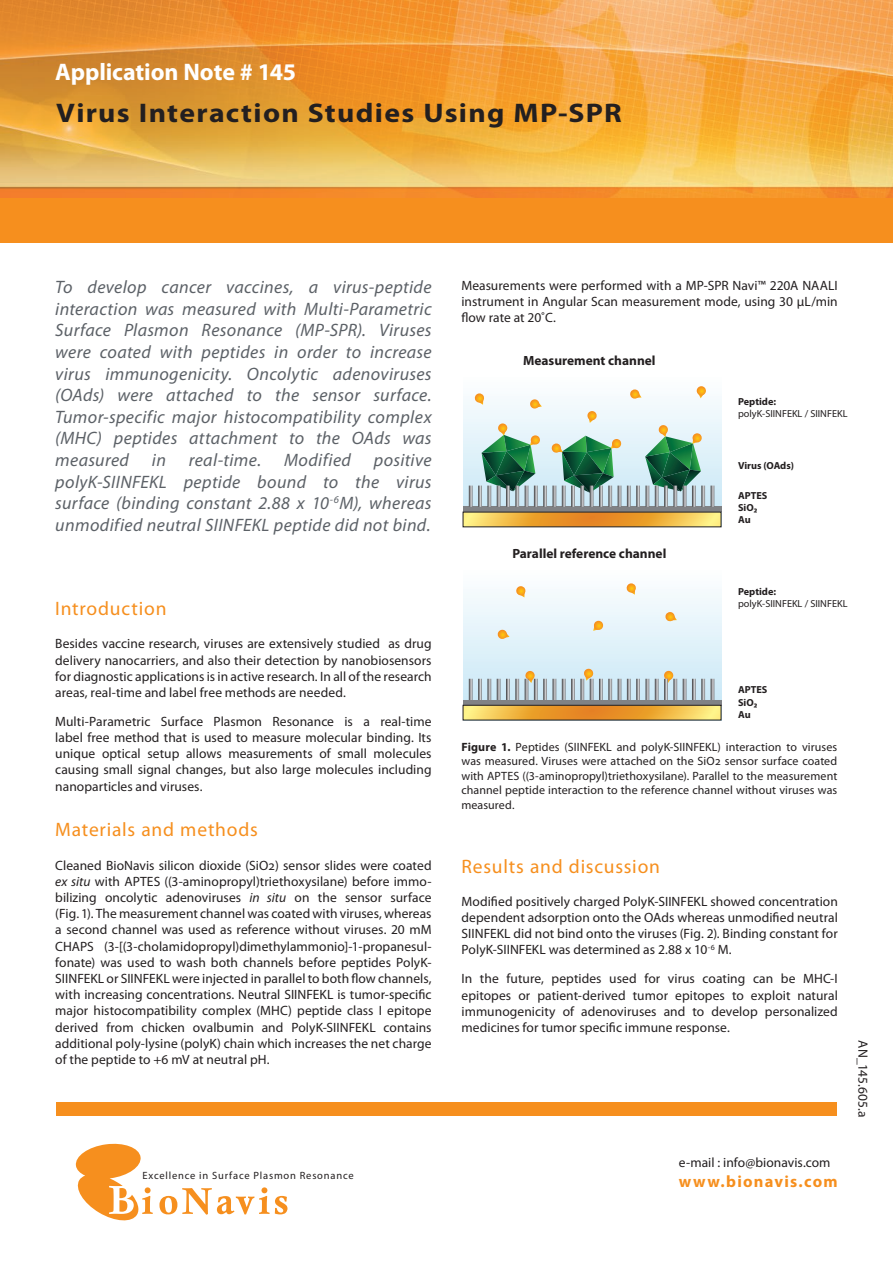
<style>
.page{position:relative;width:893px;height:1263px;background:#fff}
.page>*{position:absolute;margin:0;border:0;box-sizing:border-box;transform-origin:0 0}
.t1{font:700 27px "Myriad Pro";letter-spacing:.045em;color:#231f20;scale:1.1 1}
.t2{font:700 24px "Myriad Pro";letter-spacing:-.005em;color:#fff}
.t3{font:19.5px "Myriad Pro";letter-spacing:.04em;color:#f68f1e}
.t4{font:italic 18px/21.6px "Myriad Pro";letter-spacing:.02em;color:#5c6167;text-align:justify}
.t5{font:700 16.5px "Myriad Pro";letter-spacing:.075em;color:#f68f1e}
.t6{font:13.5px/16.2px "Myriad Pro";letter-spacing:.005em;color:#231f20;text-align:justify}
.t7{font:700 13.35px "Myriad Pro";color:#231f20}
.t8{font:12px/14.4px "Myriad Pro";letter-spacing:.01em;color:#231f20;text-align:justify}
.t9{font:10.5px "Myriad";letter-spacing:.075em;color:#231f20}
.t10{font:700 10.2px/12.3px "Myriad Pro";color:#231f20}
.t11{font:10.2px "Myriad Pro";color:#231f20}
.s1{font-style:italic}
.s2{font-weight:700}
</style>
<div class="page">
<img style="left:0;top:0;width:893px;height:198px">
<div style="left:56px;top:1103px;width:781px;height:13px;background:#f68f1e"></div>
<svg style="left:159px;top:1187px;width:128px;height:28px"></svg>
<svg style="left:75px;top:1143px;width:78px;height:78px"></svg>
<div style="left:0;top:198px;width:893px;height:44px;background:#f68f1e"></div>
<svg style="left:463px;top:398px;width:258px;height:109px"></svg>
<div style="left:463px;top:507px;width:258px;height:5px;background:#808285"></div>
<svg style="left:465px;top:514px;width:254px;height:11px;background:#efb042"></svg>
<svg style="left:474px;top:393px;width:11px;height:12px"></svg>
<svg style="left:529px;top:399px;width:13px;height:10px"></svg>
<svg style="left:587px;top:411px;width:10px;height:12px"></svg>
<svg style="left:629px;top:389px;width:13px;height:10px"></svg>
<svg style="left:696px;top:386px;width:10px;height:12px"></svg>
<svg style="left:482px;top:423px;width:58px;height:68px;background:#6fa187"></svg>
<svg style="left:551px;top:436px;width:71px;height:57px;background:#6da087"></svg>
<svg style="left:645px;top:425px;width:57px;height:66px;background:#699d81"></svg>
<svg style="left:710px;top:486px;width:4px;height:21px"></svg>
<svg style="left:701px;top:486px;width:4px;height:21px"></svg>
<svg style="left:692px;top:486px;width:4px;height:21px"></svg>
<hr style="left:683px;top:486px;width:3px;height:21px;background:#fff">
<svg style="left:673px;top:486px;width:4px;height:21px"></svg>
<svg style="left:664px;top:486px;width:4px;height:21px"></svg>
<svg style="left:655px;top:486px;width:4px;height:21px"></svg>
<svg style="left:645px;top:486px;width:4px;height:21px"></svg>
<svg style="left:636px;top:486px;width:4px;height:21px"></svg>
<svg style="left:627px;top:486px;width:4px;height:21px"></svg>
<hr style="left:618px;top:486px;width:3px;height:21px;background:#fff">
<svg style="left:608px;top:486px;width:4px;height:21px"></svg>
<svg style="left:599px;top:486px;width:4px;height:21px"></svg>
<hr style="left:590px;top:486px;width:3px;height:21px;background:#fff">
<svg style="left:580px;top:486px;width:4px;height:21px"></svg>
<svg style="left:571px;top:486px;width:4px;height:21px"></svg>
<svg style="left:562px;top:486px;width:4px;height:21px"></svg>
<svg style="left:552px;top:486px;width:4px;height:21px"></svg>
<svg style="left:543px;top:486px;width:4px;height:21px"></svg>
<svg style="left:534px;top:486px;width:4px;height:21px"></svg>
<hr style="left:525px;top:486px;width:3px;height:21px;background:#fff">
<svg style="left:515px;top:486px;width:4px;height:21px"></svg>
<svg style="left:506px;top:486px;width:4px;height:21px"></svg>
<hr style="left:497px;top:486px;width:3px;height:21px;background:#fff">
<svg style="left:487px;top:486px;width:4px;height:21px"></svg>
<svg style="left:478px;top:486px;width:4px;height:21px"></svg>
<svg style="left:469px;top:486px;width:4px;height:21px"></svg>
<svg style="left:463px;top:592px;width:258px;height:108px"></svg>
<div style="left:463px;top:700px;width:258px;height:5px;background:#808285"></div>
<svg style="left:465px;top:707px;width:254px;height:11px;background:#efb042"></svg>
<div style="left:463px;top:705px;width:258px;height:15px;border:1px solid #231f20"></div>
<svg style="left:525px;top:671px;width:10px;height:12px"></svg>
<svg style="left:516px;top:586px;width:10px;height:11px"></svg>
<svg style="left:626px;top:583px;width:10px;height:12px"></svg>
<svg style="left:497px;top:630px;width:13px;height:9px"></svg>
<svg style="left:583px;top:669px;width:11px;height:12px"></svg>
<svg style="left:665px;top:612px;width:12px;height:10px"></svg>
<svg style="left:664px;top:671px;width:9px;height:12px"></svg>
<svg style="left:593px;top:621px;width:11px;height:10px"></svg>
<svg style="left:710px;top:679px;width:4px;height:21px"></svg>
<svg style="left:701px;top:679px;width:4px;height:21px"></svg>
<svg style="left:692px;top:679px;width:4px;height:21px"></svg>
<hr style="left:683px;top:679px;width:3px;height:21px;background:#fff">
<svg style="left:673px;top:679px;width:4px;height:21px"></svg>
<svg style="left:664px;top:679px;width:4px;height:21px"></svg>
<svg style="left:655px;top:679px;width:4px;height:21px"></svg>
<svg style="left:645px;top:679px;width:4px;height:21px"></svg>
<svg style="left:636px;top:679px;width:4px;height:21px"></svg>
<svg style="left:627px;top:679px;width:4px;height:21px"></svg>
<hr style="left:618px;top:679px;width:3px;height:21px;background:#fff">
<svg style="left:608px;top:679px;width:4px;height:21px"></svg>
<svg style="left:599px;top:679px;width:4px;height:21px"></svg>
<hr style="left:590px;top:679px;width:3px;height:21px;background:#fff">
<svg style="left:580px;top:679px;width:4px;height:21px"></svg>
<svg style="left:571px;top:679px;width:4px;height:21px"></svg>
<svg style="left:562px;top:679px;width:4px;height:21px"></svg>
<svg style="left:552px;top:679px;width:4px;height:21px"></svg>
<svg style="left:543px;top:679px;width:4px;height:21px"></svg>
<svg style="left:534px;top:679px;width:4px;height:21px"></svg>
<hr style="left:525px;top:679px;width:3px;height:21px;background:#fff">
<svg style="left:515px;top:679px;width:4px;height:21px"></svg>
<svg style="left:506px;top:679px;width:4px;height:21px"></svg>
<hr style="left:497px;top:679px;width:3px;height:21px;background:#fff">
<svg style="left:487px;top:679px;width:4px;height:21px"></svg>
<svg style="left:478px;top:679px;width:4px;height:21px"></svg>
<svg style="left:469px;top:679px;width:4px;height:21px"></svg>
<h2 class="t2" style="left:55px;top:56px;width:242px">Application Note # 145</h2>
<h1 class="t1" style="left:56px;top:96px;width:516px">Virus Interaction Studies Using MP-SPR</h1>
<p class="t4" style="left:55px;top:276px;width:378px">To develop cancer vaccines, a virus-peptide interaction was measured with Multi-Parametric Surface Plasmon Resonance (MP-SPR). Viruses were coated with peptides in order to increase virus immunogenicity. Oncolytic adenoviruses (OAds) were attached to the sensor surface.<br>Tumor-specific major histocompatibility complex (MHC) peptides attachment to the OAds was measured</p>
<h3 class="t4" style="left:152px;top:449px;width:16px">in</h3>
<h3 class="t4" style="left:189px;top:449px;width:74px">real-time.</h3>
<h3 class="t4" style="left:284px;top:449px;width:68px">Modified</h3>
<h3 class="t4" style="left:55px;top:449px;width:378px;text-indent:319px">positive polyK-SIINFEKL peptide bound to the virus surface (binding constant 2.88 x 10<sup>-6</sup>M), whereas unmodified neutral SIINFEKL peptide did not bind.</h3>
<h3 class="t3" style="left:55px;top:596px;width:113px">Introduction</h3>
<p class="t6" style="left:55px;top:635px;width:378px">Besides vaccine research, viruses are extensively studied as drug delivery nanocarriers, and also their detection by nanobiosensors for diagnostic applications is in active research. In all of the research areas, real-time and label free methods are needed.</p>
<p class="t6" style="left:55px;top:713px;width:378px">Multi-Parametric Surface Plasmon Resonance is a real-time label free method that is used to measure molecular binding. Its unique optical setup allows measurements of small molecules causing small signal changes, but also large molecules including nanoparticles and viruses.</p>
<h3 class="t3" style="left:55px;top:818px;width:204px">Materials and methods</h3>
<p class="t6" style="left:55px;top:857px;width:378px">Cleaned BioNavis silicon dioxide (SiO2) sensor slides were coated <span class="s1">ex situ</span> with APTES ((3-aminopropyl)triethoxysilane) before immo&shy;bilizing oncolytic adenoviruses <span class="s1">in situ</span> on the sensor surface (Fig. 1). The measurement channel was coated with viruses, whereas a second channel was used as reference without viruses. 20 mM CHAPS (3-[(3-cholamidopropyl)dimethylammonio]-1-propanesul&shy;fonate) was used to wash both channels before peptides PolyK-SIINFEKL or SIINFEKL were injected in parallel to both flow channels, with increasing concentrations. Neutral SIINFEKL is tumor-specific major histocompatibility complex (MHC) peptide class I epitope derived from chicken ovalbumin and PolyK-SIINFEKL contains additional poly-lysine (polyK) chain which increases the net charge of the peptide to +6 mV at neutral pH.</p>
<p class="t9" style="left:143px;top:1170px;width:213px">Excellence in Surface Plasmon Resonance</p>
<p class="t6" style="left:461px;top:277px;width:378px">Measurements were performed with a MP-SPR Navi™ 220A NAALI instrument in Angular Scan measurement mode, using 30 µL/min flow rate at 20˚C.</p>
<p class="t7" style="left:523px;top:352px;width:134px">Measurement channel</p>
<p class="t10" style="left:738px;top:395px;width:40px">Peptide:</p>
<p class="t11" style="left:738px;top:408px;width:111px">polyK-SIINFEKL / SIINFEKL</p>
<p class="t7" style="left:512px;top:545px;width:156px">Parallel reference channel</p>
<p class="t10" style="left:738px;top:459px;width:57px">Virus (OAds)</p>
<p class="t10" style="left:738px;top:489px;width:31px">APTES<br>SiO2<br>Au</p>
<p class="t10" style="left:738px;top:585px;width:40px">Peptide:</p>
<p class="t11" style="left:738px;top:597px;width:111px">polyK-SIINFEKL / SIINFEKL</p>
<p class="t10" style="left:738px;top:683px;width:31px">APTES<br>SiO2<br>Au</p>
<p class="t8" style="left:461px;top:740px;width:377px"><span class="s2">Figure 1.</span> Peptides (SIINFEKL and polyK-SIINFEKL) interaction to viruses was measured. Viruses were attached on the SiO2 sensor surface coated with APTES ((3-aminopropyl)triethoxysilane). Parallel to the measurement channel peptide interaction to the reference channel without viruses was measured.</p>
<h3 class="t3" style="left:462px;top:854px;width:200px">Results and discussion</h3>
<p class="t6" style="left:462px;top:893px;width:378px">Modified positively charged PolyK-SIINFEKL showed concentration dependent adsorption onto the OAds whereas unmodified neutral SIINFEKL did not bind onto the viruses (Fig. 2). Binding constant for PolyK-SIINFEKL was determined as 2.88 x 10<sup>-6</sup> M.</p>
<p class="t6" style="left:462px;top:970px;width:378px">In the future, peptides used for virus coating can be MHC-I epitopes or patient-derived tumor epitopes to exploit natural immunogenicity of adenoviruses and to develop personalized medicines for tumor specific immune response.</p>
<p class="t6" style="left:679px;top:1154px;width:153px">e-mail : info@bionavis.com</p>
<p class="t5" style="left:679px;top:1170px;width:160px">www.bionavis.com</p>
<p class="t6" style="left:871px;top:1040px;width:78px;rotate:90deg">AN_145.605.a</p>
</div>
